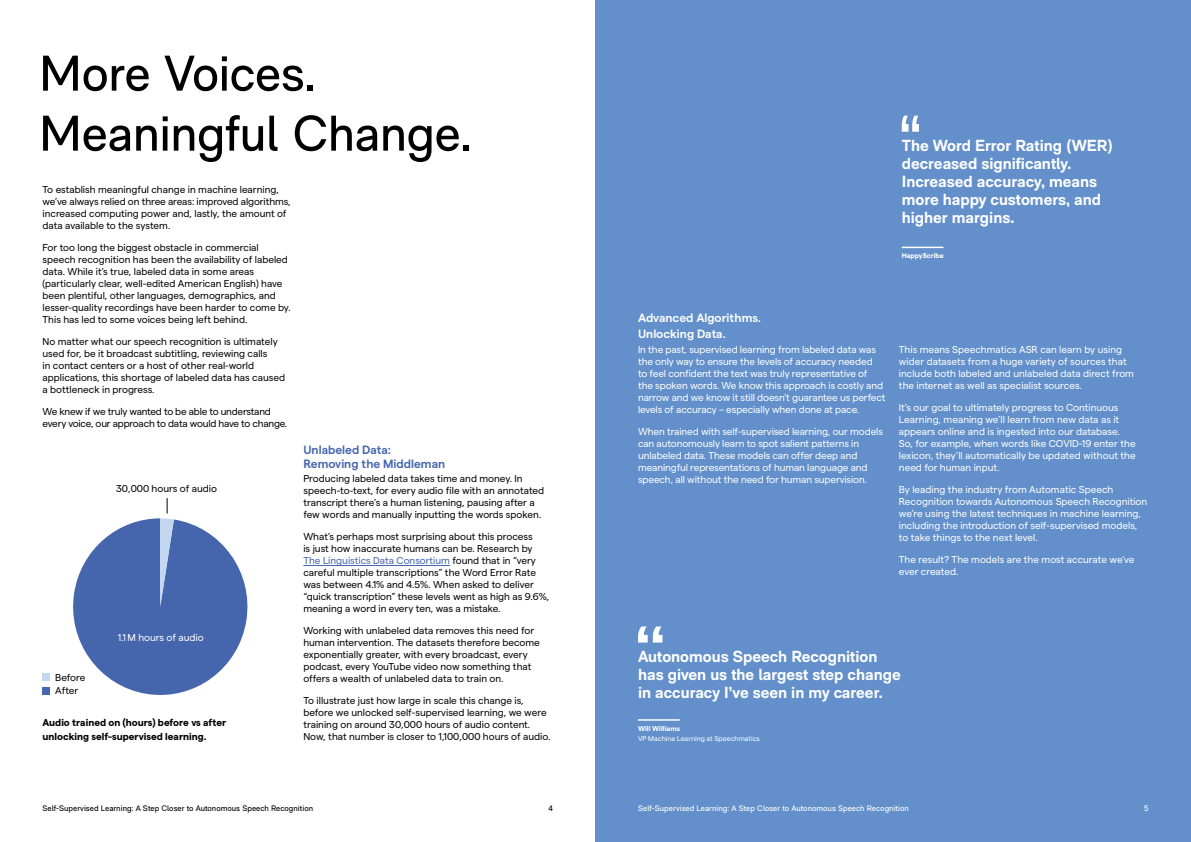
<style>
.page{position:relative;width:1191px;height:842px;background:#fff}
.page>*{position:absolute;margin:0;border:0;box-sizing:border-box;transform-origin:0 0}
.t1{font:50px/60px "RM Neue";letter-spacing:-.015em;color:#000}
.t2{font:700 16px/18px "RM Neue";color:#fff}
.t3{font:600 12px/14px "Matter SQ";color:#4565ad}
.t4{font:600 12px/16.8px "Matter SQ";color:#fff}
.t5{font:10px/12px "Matter SQ";color:#000}
.t6{font:10px/12px "Matter SQ";letter-spacing:-.005em;color:#fff}
.t7{font:10px/12px "Matter SQ";letter-spacing:-.02em;color:#000}
.t8{font:700 10px/14px "Matter SQ";color:#000}
.t9{font:8px "RM Neue";color:#000}
.t10{font:8px "RM Neue";color:#fff}
.t11{font:7px "Matter SQ";color:#fff}
.t12{font:700 7px "Matter SQ";color:#fff}
.s1{color:#4565ad}
</style>
<div class="page">
<div style="left:595px;top:0;width:596px;height:842px;background:#6390cb"></div>
<hr style="left:303px;top:565px;width:147px;height:1px;background:#4565ad">
<svg style="left:638px;top:626px;width:24px;height:17px"></svg>
<hr style="left:638px;top:719px;width:41px;height:2px;background:#fff">
<svg style="left:901px;top:116px;width:18px;height:16px"></svg>
<hr style="left:901px;top:247px;width:42px;height:1px;background:#fff">
<svg style="left:73px;top:498px;width:175px;height:197px"></svg>
<div style="left:43px;top:687px;width:7px;height:7px;background:#4565ad"></div>
<div style="left:43px;top:673px;width:7px;height:8px;background:#c4d7f1"></div>
<h1 class="t1" style="left:39px;top:43px;width:434px">More Voices.<br>Meaningful Change.</h1>
<p class="t5" style="left:43px;top:183px;width:250px">To establish meaningful change in machine learning, we’ve always relied on three areas: improved algorithms, increased computing power and, lastly, the amount of data available to the system.</p>
<p class="t5" style="left:43px;top:241px;width:250px">For too long the biggest obstacle in commercial speech recognition has been the availability of labeled data. While it’s true, labeled data in some areas (particularly clear, well-edited American English) have been plentiful, other languages, demographics, and lesser-quality recordings have been harder to come by.<br>This has led to some voices being left behind.</p>
<p class="t5" style="left:43px;top:335px;width:244px">No matter what our speech recognition is ultimately used for, be it broadcast subtitling, reviewing calls<br>in contact centers or a host of other real-world applications, this shortage of labeled data has caused a bottleneck in progress.</p>
<p class="t7" style="left:43px;top:405px;width:246px">We knew if we truly wanted to be able to understand every voice, our approach to data would have to change.</p>
<p class="t5" style="left:116px;top:482px;width:102px">30,000 hours of audio</p>
<p class="t6" style="left:118px;top:631px;width:87px">1.1 M hours of audio</p>
<p class="t5" style="left:55px;top:670px;width:32px">Before</p>
<p class="t8" style="left:43px;top:715px;width:185px">Audio trained on (hours) before vs after unlocking self-supervised learning.</p>
<p class="t5" style="left:55px;top:684px;width:25px">After</p>
<p class="t3" style="left:303px;top:441px;width:143px">Unlabeled Data:<br>Removing the Middleman</p>
<p class="t5" style="left:303px;top:472px;width:242px">Producing labeled data takes time and money. In speech-to-text, for every audio file with an annotated transcript there’s a human listening, pausing after a few words and manually inputting the words spoken.</p>
<p class="t5" style="left:303px;top:530px;width:247px">What’s perhaps most surprising about this process<br>is just how inaccurate humans can be. Research by <span class="s1">The Linguistics Data Consortium</span> found that in “very careful multiple transcriptions” the Word Error Rate was between 4.1% and 4.5%. When asked to deliver “quick transcription” these levels went as high as 9.6%, meaning a word in every ten, was a mistake.</p>
<p class="t5" style="left:303px;top:624px;width:238px">Working with unlabeled data removes this need for human intervention. The datasets therefore become exponentially greater, with every broadcast, every podcast, every YouTube video now something that offers a wealth of unlabeled data to train on.</p>
<p class="t5" style="left:303px;top:694px;width:248px">To illustrate just how large in scale this change is, before we unlocked self-supervised learning, we were training on around 30,000 hours of audio content.<br>Now, that number is closer to 1,100,000 hours of audio.</p>
<h2 class="t2" style="left:901px;top:136px;width:213px">The Word Error Rating (WER) decreased significantly.<br>Increased accuracy, means more happy customers, and higher margins.</h2>
<p class="t12" style="left:901px;top:250px;width:44px">HappyScribe</p>
<p class="t4" style="left:638px;top:308px;width:124px">Advanced Algorithms.<br>Unlocking Data.</p>
<p class="t6" style="left:638px;top:343px;width:249px">In the past, supervised learning from labeled data was the only way to ensure the levels of accuracy needed<br>to feel confident the text was truly representative of<br>the spoken words. We know this approach is costly and narrow and we know it still doesn’t guarantee us perfect levels of accuracy – especially when done at pace.</p>
<p class="t6" style="left:638px;top:425px;width:246px">When trained with self-supervised learning, our models can autonomously learn to spot salient patterns in unlabeled data. These models can offer deep and meaningful representations of human language and speech, all without the need for human supervision.</p>
<p class="t6" style="left:899px;top:343px;width:237px">This means Speechmatics ASR can learn by using wider datasets from a huge variety of sources that include both labeled and unlabeled data direct from the internet as well as specialist sources.</p>
<p class="t6" style="left:899px;top:401px;width:238px">It’s our goal to ultimately progress to Continuous Learning, meaning we’ll learn from new data as it appears online and is ingested into our database.<br>So, for example, when words like COVID-19 enter the lexicon, they’ll automatically be updated without the need for human input.</p>
<p class="t6" style="left:899px;top:483px;width:250px">By leading the industry from Automatic Speech Recognition towards Autonomous Speech Recognition we’re using the latest techniques in machine learning, including the introduction of self-supervised models, to take things to the next level.</p>
<p class="t6" style="left:899px;top:553px;width:237px">The result? The models are the most accurate we’ve ever created.</p>
<h2 class="t2" style="left:638px;top:647px;width:264px">Autonomous Speech Recognition has given us the largest step change in accuracy I’ve seen in my career.</h2>
<p class="t12" style="left:638px;top:723px;width:43px">Will Williams</p>
<p class="t11" style="left:638px;top:733px;width:123px">VP Machine Learning at Speechmatics</p>
<p class="t9" style="left:43px;top:803px;width:272px">Self-Supervised Learning: A Step Closer to Autonomous Speech Recognition</p>
<p class="t10" style="left:638px;top:803px;width:272px">Self-Supervised Learning: A Step Closer to Autonomous Speech Recognition</p>
<p class="t10" style="left:1144px;top:803px;width:6px">5</p>
<p class="t9" style="left:548px;top:803px;width:6px">4</p>
</div>
